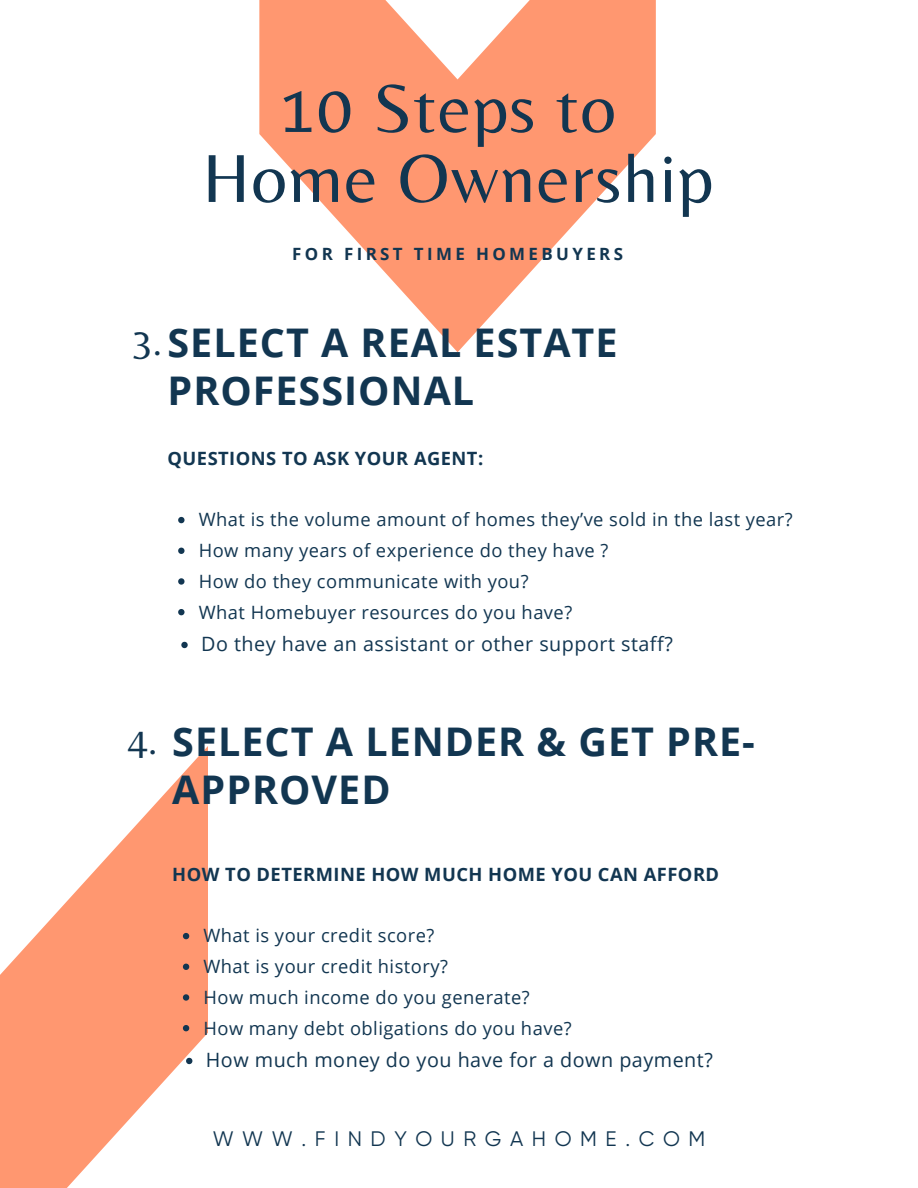
<style>
.page{position:relative;width:918px;height:1188px;background:#fff}
.page>*{position:absolute;margin:0;border:0;box-sizing:border-box;transform-origin:0 0}
.t1{font:70.5px "Belleza";letter-spacing:.02em;color:#123651}
.t2{font:700 39.45px "Open Sans";letter-spacing:.025em;color:#123651}
.t3{font:21px "Gilroy";letter-spacing:.41em;color:#123651}
.t4{font:19.8px "Open Sans";letter-spacing:.025em;color:#123651}
.t5{font:18.3px "Open Sans";letter-spacing:.025em;color:#123651}
.t6{font:700 18.3px "Open Sans";letter-spacing:.025em;color:#123651}
.t7{font:700 16.95px "Open Sans";letter-spacing:.2em;color:#123651}
.s1{font-family:"Belleza";font-weight:400}
</style>
<div class="page">
<svg style="left:259px;top:0;width:397px;height:352px;fill:#ff9770"></svg>
<svg style="left:0;top:746px;width:208px;height:442px;fill:#ff9770"></svg>
<svg style="left:178px;top:517px;width:7px;height:6px"></svg>
<svg style="left:178px;top:548px;width:7px;height:6px"></svg>
<svg style="left:178px;top:578px;width:7px;height:7px"></svg>
<svg style="left:178px;top:609px;width:7px;height:6px"></svg>
<svg style="left:181px;top:642px;width:7px;height:6px"></svg>
<svg style="left:183px;top:933px;width:6px;height:6px"></svg>
<svg style="left:183px;top:964px;width:6px;height:6px"></svg>
<svg style="left:183px;top:994px;width:6px;height:7px"></svg>
<svg style="left:183px;top:1025px;width:6px;height:6px"></svg>
<svg style="left:186px;top:1058px;width:6px;height:6px"></svg>
<p class="t1" style="left:280px;top:67px;width:337px">10 Steps to</p>
<p class="t1" style="left:202px;top:137px;width:512px">Home Ownership</p>
<p class="t7" style="left:292px;top:242px;width:332px">FOR FIRST TIME HOMEBUYERS</p>
<p class="t2" style="left:133px;top:315px;width:486px"><span class="s1">3.</span>SELECT A REAL ESTATE</p>
<p class="t2" style="left:168px;top:363px;width:308px">PROFESSIONAL</p>
<p class="t6" style="left:168px;top:446px;width:317px">QUESTIONS TO ASK YOUR AGENT:</p>
<p class="t5" style="left:199px;top:507px;width:595px">What is the volume amount of homes they’ve sold in the last year?</p>
<p class="t5" style="left:199px;top:538px;width:411px">How many years of experience do they have ?</p>
<p class="t5" style="left:199px;top:568px;width:331px">How do they communicate with you?</p>
<p class="t5" style="left:199px;top:599px;width:375px">What Homebuyer resources do you have?</p>
<p class="t4" style="left:201px;top:630px;width:473px">Do they have an assistant or other support staff?</p>
<p class="t2" style="left:128px;top:714px;width:628px"><span class="s1">4.</span> SELECT A LENDER &amp; GET PRE-</p>
<p class="t2" style="left:172px;top:762px;width:220px">APPROVED</p>
<p class="t6" style="left:172px;top:862px;width:548px">HOW TO DETERMINE HOW MUCH HOME YOU CAN AFFORD</p>
<p class="t5" style="left:203px;top:923px;width:232px">What is your credit score?</p>
<p class="t5" style="left:203px;top:954px;width:246px">What is your credit history?</p>
<p class="t5" style="left:203px;top:984px;width:328px">How much income do you generate?</p>
<p class="t5" style="left:203px;top:1015px;width:370px">How many debt obligations do you have?</p>
<p class="t4" style="left:206px;top:1046px;width:508px">How much money do you have for a down payment?</p>
<p class="t3" style="left:213px;top:1127px;width:494px">WWW.FINDYOURGAHOME.COM</p>
</div>
